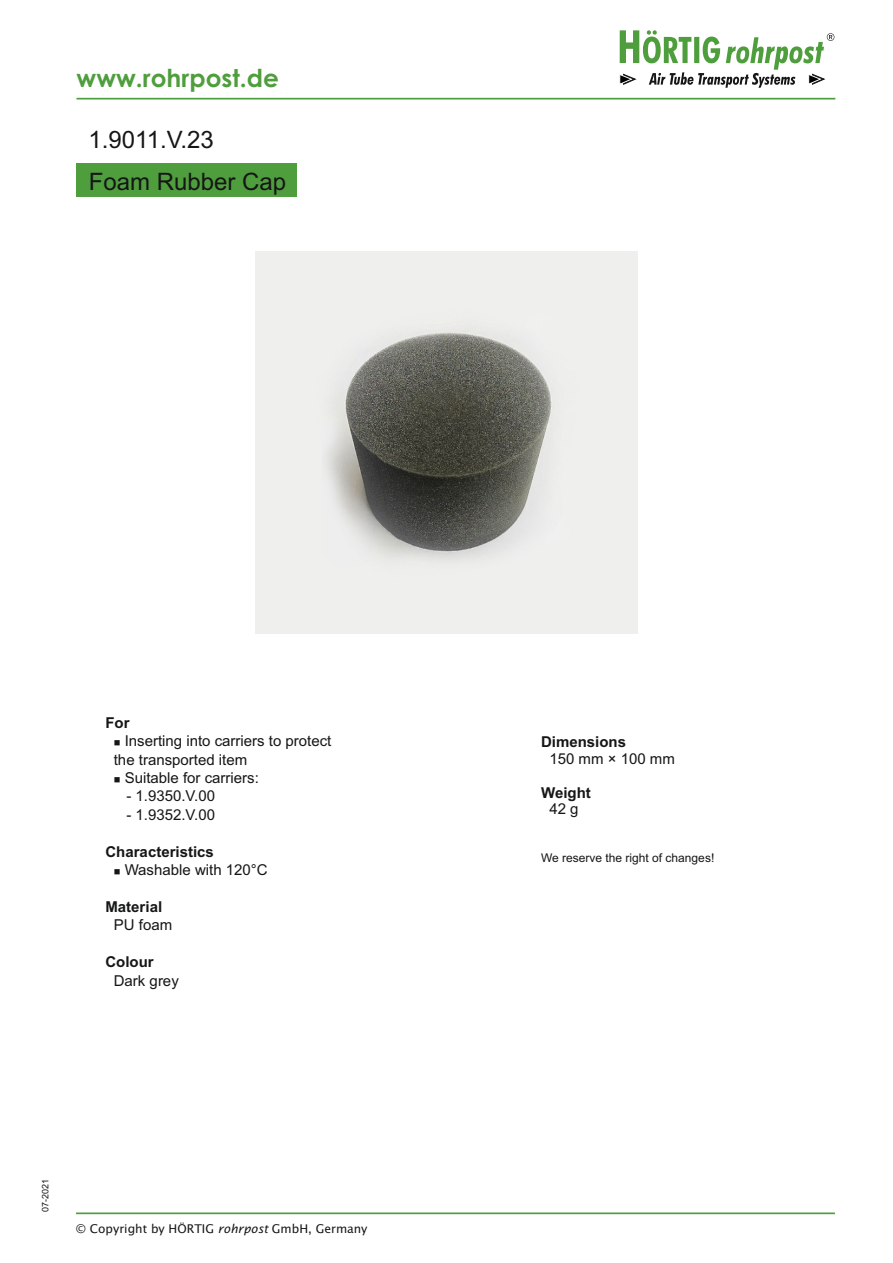
<style>
.page{position:relative;width:893px;height:1263px;background:#fff}
.page>*{position:absolute;margin:0;border:0;box-sizing:border-box;transform-origin:0 0}
.t1{font:700 24.75px "Century Gothic";color:#4f9e3d}
.t2{font:24px/41.4px "Arial";color:#151616}
.t3{font:15px/18.5px "Arial";color:#151616}
.t4{font:700 15px "Arial";color:#151616}
.t5{font:12px "Lucida Sans";color:#151616}
.t6{font:12px "Arial";color:#151616}
.t7{font:9px "Arial";color:#151616}
.s1{font-style:italic}
</style>
<div class="page">
<hr style="left:76px;top:98px;width:759px;height:2px;background:#4f9e3d">
<svg style="left:619px;top:30px;width:215px;height:58px"></svg>
<hr style="left:76px;top:1212px;width:759px;height:2px;background:#4f9e3d">
<div style="left:76px;top:163px;width:221px;height:33px;background:#4f9e3d"></div>
<img style="left:255px;top:251px;width:383px;height:383px">
<h1 class="t1" style="left:77px;top:68px;width:204px">www.rohrpost.de</h1>
<h2 class="t2" style="left:88px;top:121px;width:199px">1.9011.V.23<br>Foam Rubber Cap</h2>
<p class="t4" style="left:105px;top:717px;width:26px">For</p>
<p class="t3" style="left:114px;top:733px;width:219px">■ Inserting into carriers to protect the transported item</p>
<p class="t3" style="left:114px;top:770px;width:147px">■ Suitable for carriers:</p>
<p class="t3" style="left:126px;top:788px;width:90px">- 1.9350.V.00</p>
<p class="t3" style="left:126px;top:807px;width:90px">- 1.9352.V.00</p>
<p class="t4" style="left:105px;top:846px;width:110px">Characteristics</p>
<p class="t3" style="left:114px;top:862px;width:155px">■ Washable with 120°C</p>
<p class="t4" style="left:105px;top:901px;width:58px">Material</p>
<p class="t3" style="left:114px;top:917px;width:60px">PU foam</p>
<p class="t4" style="left:105px;top:956px;width:50px">Colour</p>
<p class="t3" style="left:114px;top:973px;width:67px">Dark grey</p>
<p class="t7" style="left:42px;top:1212px;width:35px;rotate:-90deg">07-2021</p>
<p class="t5" style="left:76px;top:1223px;width:293px">© Copyright by HÖRTIG <span class="s1">rohrpost</span> GmbH, Germany</p>
<p class="t4" style="left:541px;top:736px;width:87px">Dimensions</p>
<p class="t3" style="left:549px;top:751px;width:127px">150 mm × 100 mm</p>
<p class="t4" style="left:541px;top:787px;width:51px">Weight</p>
<p class="t3" style="left:549px;top:801px;width:31px">42 g</p>
<p class="t6" style="left:541px;top:853px;width:175px">We reserve the right of changes!</p>
</div>
